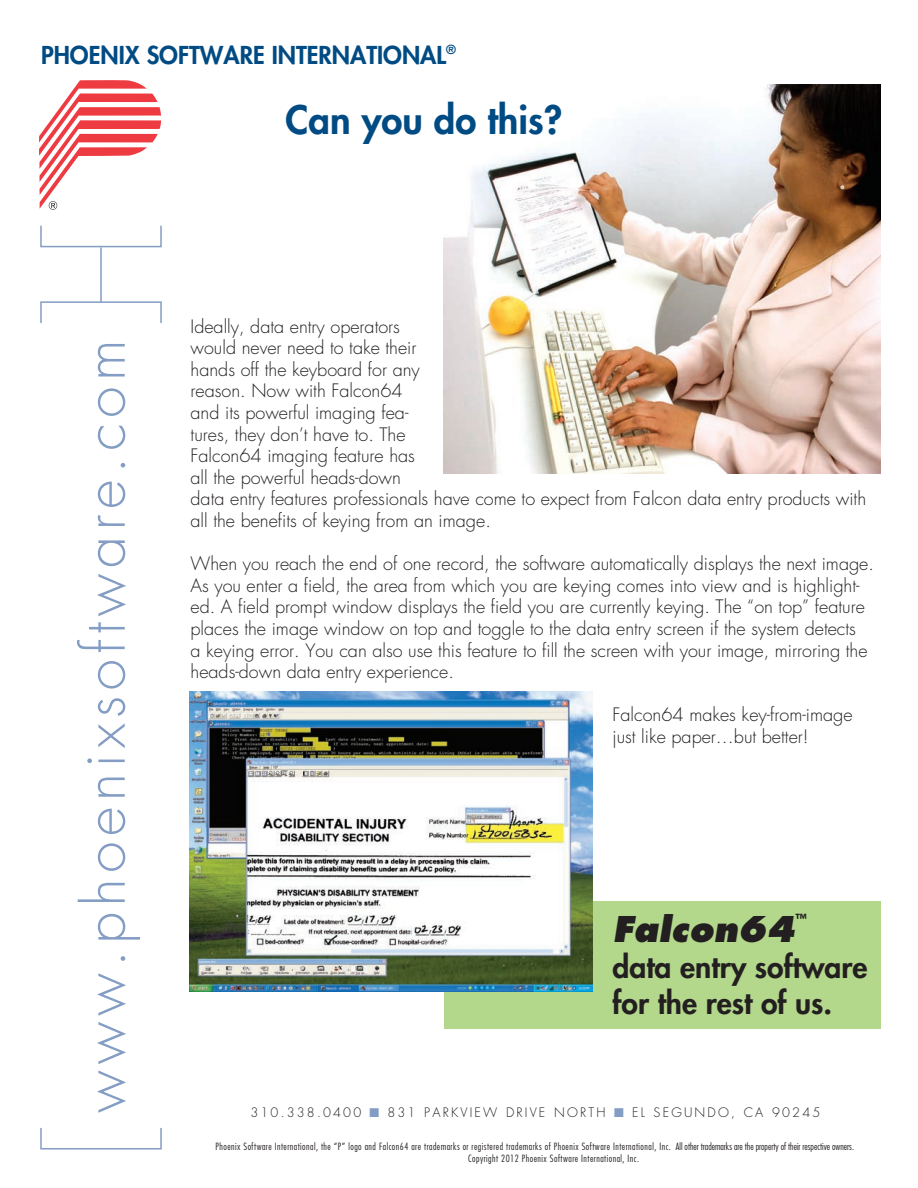
<style>
.page{position:relative;width:918px;height:1188px;background:#fff}
.page>*{position:absolute;margin:0;border:0;box-sizing:border-box;transform-origin:0 0}
.t1{font:300 57px "Futura Std";letter-spacing:.1em;color:#849dc4}
.t2{font:800 38.1px "Futura Std";color:#004b84}
.t3{font:italic 800 34.5px "Futura Std";color:#231f20}
.t4{font:800 30px/36px "Futura Std";color:#231f20}
.t5{font:800 24px "Futura Std";color:#004b84}
.t6{font:300 18px/21.6px "Futura Std";color:#231f20}
.t7{font:300 12.75px "Futura Std";letter-spacing:.17em;color:#231f20}
.t8{font:800 12.3px "Futura Std";color:#231f20}
.t9{font:300 condensed 9.75px/11.7px "Futura Std";letter-spacing:.05em;color:#231f20}
</style>
<div class="page">
<img style="left:443px;top:85px;width:437px;height:389px">
<svg style="left:39px;top:80px;width:122px;height:130px"></svg>
<div style="left:40px;top:225px;width:122px;height:22px;border:2px solid #849dc4"></div>
<div style="left:40px;top:301px;width:122px;height:23px;border:2px solid #849dc4"></div>
<hr style="left:100px;top:247px;width:2px;height:55px;background:#849dc4">
<div style="left:40px;top:1127px;width:122px;height:23px;border:2px solid #849dc4"></div>
<div style="left:444px;top:901px;width:436px;height:128px;background:#b3d78b"></div>
<img style="left:189px;top:691px;width:403px;height:301px">
<h3 class="t5" style="left:41px;top:40px;width:416px">PHOENIX SOFTWARE INTERNATIONAL<sup>®</sup></h3>
<h2 class="t2" style="left:286px;top:95px;width:278px">Can you do this?</h2>
<h1 class="t1" style="left:69px;top:1113px;width:775px;rotate:-90deg">www.phoenixsoftware.com</h1>
<p class="t6" style="left:191px;top:316px;width:677px">Ideally, data entry operators<br>would never need to take their<br>hands off the keyboard for any<br>reason. Now with Falcon64<br>and its powerful imaging fea-<br>tures, they don’t have to. The<br>Falcon64 imaging feature has<br>all the powerful heads-down<br>data entry features professionals have come to expect from Falcon data entry products with all the benefits of keying from an image.</p>
<p class="t6" style="left:191px;top:553px;width:685px">When you reach the end of one record, the software automatically displays the next image.<br>As you enter a field, the area from which you are keying comes into view and is highlight&shy;ed. A field prompt window displays the field you are currently keying. The “on top” feature places the image window on top and toggle to the data entry screen if the system detects<br>a keying error. You can also use this feature to fill the screen with your image, mirroring the heads-down data entry experience.</p>
<p class="t6" style="left:613px;top:705px;width:242px">Falcon64 makes key-from-image just like paper…but better!</p>
<h3 class="t3" style="left:613px;top:907px;width:184px">Falcon64</h3>
<p class="t8" style="left:795px;top:910px;width:13px">™</p>
<h3 class="t4" style="left:613px;top:949px;width:257px">data entry software for the rest of us.</h3>
<p class="t7" style="left:250px;top:1104px;width:112px">310.338.0400</p>
<p class="t7" style="left:387px;top:1104px;width:220px">831 PARKVIEW DRIVE NORTH</p>
<p class="t7" style="left:632px;top:1104px;width:190px">EL SEGUNDO, CA 90245</p>
<p class="t9" style="left:468px;top:1141px;width:387px;text-indent:-253px">Phoenix Software International, the “P” logo and Falcon64 are trademarks or registered trademarks of Phoenix Software International, Inc. All other trademarks are the property of their respective owners.<br>Copyright 2012 Phoenix Software International, Inc.</p>
</div>
